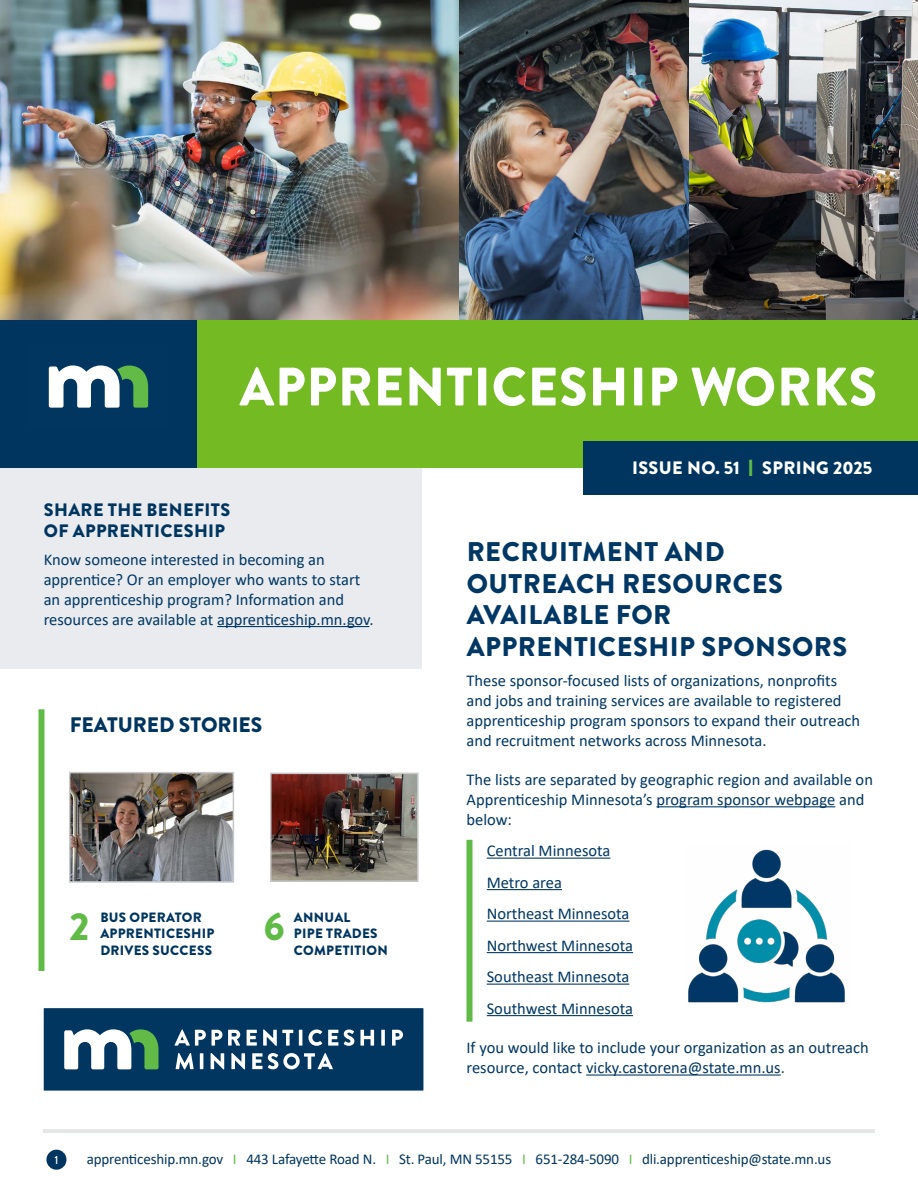
<style>
.page{position:relative;width:918px;height:1188px;background:#fff}
.page>*{position:absolute;margin:0;border:0;box-sizing:border-box;transform-origin:0 0}
.t1{font:900 54px "Brandon Grotesque";letter-spacing:.02em;color:#fff;scale:.96 1}
.t2{font:900 39px "Brandon Grotesque";color:#60bb46}
.t3{font:900 27px/31.5px "Brandon Grotesque";letter-spacing:.02em;color:#003764}
.t4{font:900 21px "Brandon Grotesque";color:#00355f}
.t5{font:900 18px/21px "Brandon Grotesque";letter-spacing:.02em;color:#00355f}
.t6{font:900 18px "Brandon Grotesque";letter-spacing:.02em;color:#fff}
.t7{font:16.5px/19.8px "Calibri";color:#003764}
.t8{font:15px "Calibri";letter-spacing:-.01em;color:#00355f}
.t9{font:900 13.5px/16.5px "Brandon Grotesque";letter-spacing:.02em;color:#00355f}
.t10{font:500 11.85px "Brandon Grotesque";color:#fff}
.s1{font-size:23.25px;color:#60bb46}
.s2{color:#60bb46}
</style>
<div class="page">
<div style="left:0;top:468px;width:422px;height:201px;background:#e9ebee"></div>
<hr style="left:43px;top:1129px;width:832px;height:3px;background:#e6e7e8">
<div style="left:46px;top:1150px;width:21px;height:20px;background:#00355f;border-radius:50%"></div>
<div style="left:0;top:314px;width:918px;height:154px;background:#74bb23"></div>
<div style="left:0;top:314px;width:197px;height:154px;background:#00355f"></div>
<div style="left:583px;top:441px;width:335px;height:54px;background:#00355f"></div>
<div style="left:38px;top:709px;width:6px;height:262px;background:#60bb46"></div>
<div style="left:466px;top:840px;width:6px;height:182px;background:#60bb46"></div>
<div style="left:44px;top:1008px;width:379px;height:83px;background:#003660"></div>
<svg style="left:174px;top:1029px;width:32px;height:17px"></svg>
<svg style="left:212px;top:1030px;width:10px;height:16px"></svg>
<svg style="left:228px;top:1030px;width:12px;height:16px"></svg>
<svg style="left:247px;top:1030px;width:10px;height:16px"></svg>
<svg style="left:263px;top:1029px;width:30px;height:17px"></svg>
<hr style="left:299px;top:1030px;width:3px;height:16px;background:#fff">
<svg style="left:308px;top:1029px;width:14px;height:17px"></svg>
<svg style="left:328px;top:1030px;width:10px;height:16px"></svg>
<svg style="left:344px;top:1029px;width:10px;height:17px"></svg>
<svg style="left:360px;top:1030px;width:14px;height:16px"></svg>
<svg style="left:381px;top:1030px;width:4px;height:16px"></svg>
<svg style="left:392px;top:1030px;width:11px;height:16px"></svg>
<svg style="left:176px;top:1053px;width:18px;height:16px"></svg>
<hr style="left:200px;top:1053px;width:3px;height:16px;background:#fff">
<svg style="left:211px;top:1053px;width:13px;height:16px"></svg>
<svg style="left:231px;top:1053px;width:14px;height:16px"></svg>
<svg style="left:252px;top:1053px;width:81px;height:16px"></svg>
<svg style="left:64px;top:1029px;width:95px;height:40px"></svg>
<img style="left:273px;top:776px;width:143px;height:103px">
<div style="left:270px;top:773px;width:149px;height:109px;border:2px solid #c7c8ca"></div>
<img style="left:72px;top:775px;width:159px;height:105px">
<div style="left:69px;top:772px;width:165px;height:111px;border:2px solid #c7c8ca"></div>
<svg style="left:49px;top:365px;width:99px;height:43px"></svg>
<img style="left:688px;top:0;width:230px;height:320px">
<img style="left:0;top:0;width:459px;height:320px">
<img style="left:459px;top:0;width:229px;height:320px">
<img style="left:688px;top:849px;width:157px;height:154px">
<hr style="left:217px;top:626px;width:152px;height:1px;background:#003764">
<hr style="left:656px;top:806px;width:179px;height:1px;background:#003764">
<hr style="left:487px;top:858px;width:123px;height:1px;background:#003764">
<hr style="left:487px;top:889px;width:75px;height:1px;background:#003764">
<hr style="left:487px;top:921px;width:143px;height:1px;background:#003764">
<hr style="left:487px;top:952px;width:146px;height:1px;background:#003764">
<hr style="left:487px;top:984px;width:142px;height:1px;background:#003764">
<hr style="left:487px;top:1015px;width:146px;height:1px;background:#003764">
<hr style="left:586px;top:1074px;width:195px;height:2px;background:#003764">
<h1 class="t1" style="left:240px;top:349px;width:665px">APPRENTICESHIP WORKS</h1>
<p class="t5" style="left:44px;top:499px;width:188px">SHARE THE BENEFITS<br>OF APPRENTICESHIP</p>
<p class="t7" style="left:44px;top:550px;width:331px">Know someone interested in becoming an apprentice? Or an employer who wants to start an apprenticeship program? Information and resources are available at apprenticeship.mn.gov.</p>
<p class="t4" style="left:70px;top:710px;width:194px">FEATURED STORIES</p>
<p class="t2" style="left:70px;top:899px;width:22px">2</p>
<p class="t9" style="left:100px;top:909px;width:116px">BUS OPERATOR<br>APPRENTICESHIP<br>DRIVES SUCCESS</p>
<p class="t2" style="left:264px;top:899px;width:22px">6</p>
<p class="t9" style="left:294px;top:909px;width:95px">ANNUAL<br>PIPE TRADES<br>COMPETITION</p>
<p class="t6" style="left:632px;top:455px;width:242px">ISSUE NO. 51 <span class="s1">I</span> SPRING 2025</p>
<h2 class="t3" style="left:467px;top:536px;width:382px">RECRUITMENT AND<br>OUTREACH RESOURCES<br>AVAILABLE FOR<br>APPRENTICESHIP SPONSORS</h2>
<p class="t7" style="left:466px;top:670px;width:395px">These sponsor-focused lists of organizations, nonprofits and jobs and training services are available to registered apprenticeship program sponsors to expand their outreach and recruitment networks across Minnesota.</p>
<p class="t7" style="left:466px;top:769px;width:408px">The lists are separated by geographic region and available on<br>Apprenticeship Minnesota’s program sponsor webpage and below:</p>
<p class="t7" style="left:487px;top:840px;width:125px">Central Minnesota</p>
<p class="t7" style="left:487px;top:872px;width:77px">Metro area</p>
<p class="t7" style="left:487px;top:903px;width:144px">Northeast Minnesota</p>
<p class="t7" style="left:487px;top:935px;width:148px">Northwest Minnesota</p>
<p class="t7" style="left:487px;top:966px;width:144px">Southeast Minnesota</p>
<p class="t7" style="left:487px;top:998px;width:148px">Southwest Minnesota</p>
<p class="t7" style="left:466px;top:1038px;width:404px">If you would like to include your organization as an outreach resource, contact vicky.castorena@state.mn.us.</p>
<p class="t10" style="left:54px;top:1152px;width:6px">1</p>
<p class="t8" style="left:87px;top:1149px;width:746px">apprenticeship.mn.gov <span class="s2">I</span> 443 Lafayette Road N. <span class="s2">I</span> St. Paul, MN 55155 <span class="s2">I</span> 651-284-5090 <span class="s2">I</span> dli.apprenticeship@state.mn.us</p>
</div>
